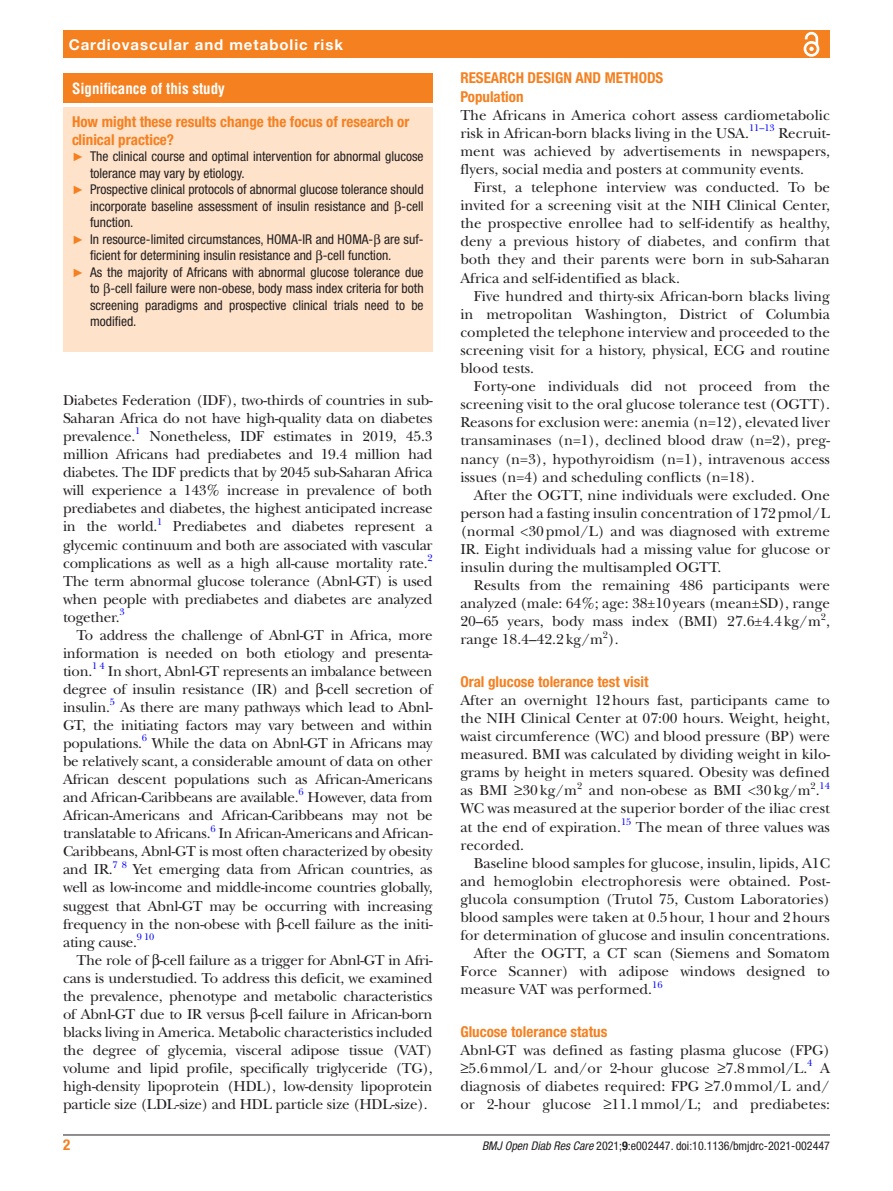
<style>
.page{position:relative;width:893px;height:1191px;background:#fff}
.page>*{position:absolute;margin:0;border:0;box-sizing:border-box;transform-origin:0 0}
.t1{font:15px/18px "New Baskerville";color:#231f20;text-align:justify}
.t2{font:700 condensed 15px/18.1px "Helvetica Neue LT Std";color:#f58020}
.t3{font:700 15px "Helvetica Neue LT Std";letter-spacing:.065em;color:#fff}
.t4{font:700 condensed 15px "Helvetica";color:#fff}
.t5{font:condensed 13.5px "Helvetica Neue LT Std";color:#231f20}
.t6{font:condensed 12px "Helvetica Neue LT Std";color:#231f20}
.t7{font:9.9px "New Baskerville";color:#00f}
.t8{font:9.9px "New Baskerville";color:#231f20}
.s1{font-family:"Arial";font-stretch:normal;font-size:12px;color:#f58020}
.s2{color:#231f20}
.s3{font-style:italic}
.s4{font-weight:700}
</style>
<div class="page">
<hr style="left:63px;top:1134px;width:767px;height:1px;background:#231f20">
<div style="left:63px;top:31px;width:767px;height:27px;background:#f58020"></div>
<svg style="left:803px;top:31px;width:17px;height:26px"></svg>
<div style="left:63px;top:73px;width:370px;height:30px;background:#f58020"></div>
<div style="left:63px;top:107px;width:370px;height:245px;background:#fee2c9"></div>
<p class="t3" style="left:69px;top:35px;width:276px">Cardiovascular and metabolic risk</p>
<p class="t4" style="left:72px;top:79px;width:154px">Significance of this study</p>
<p class="t2" style="left:72px;top:112px;width:339px">How might these results change the focus of research or clinical practice?</p>
<p class="t5" style="left:72px;top:148px;width:353px"><span class="s1">►</span> The clinical course and optimal intervention for abnormal glucose</p>
<p class="t5" style="left:90px;top:165px;width:156px">tolerance may vary by etiology.</p>
<p class="t5" style="left:72px;top:181px;width:353px"><span class="s1">►</span> Prospective clinical protocols of abnormal glucose tolerance should</p>
<p class="t5" style="left:90px;top:198px;width:335px">incorporate baseline assessment of insulin resistance and -cell</p>
<p class="t5" style="left:90px;top:214px;width:45px">function.</p>
<p class="t5" style="left:72px;top:231px;width:353px"><span class="s1">►</span> In resource-limited circumstances, HOMA-IR and HOMA- are suf-</p>
<p class="t5" style="left:90px;top:247px;width:303px">ficient for determining insulin resistance and -cell function.</p>
<p class="t5" style="left:72px;top:264px;width:353px"><span class="s1">►</span> As the majority of Africans with abnormal glucose tolerance due</p>
<p class="t5" style="left:90px;top:280px;width:335px">to -cell failure were non-obese, body mass index criteria for both</p>
<p class="t5" style="left:90px;top:297px;width:335px">screening paradigms and prospective clinical trials need to be</p>
<p class="t5" style="left:90px;top:313px;width:48px">modified.</p>
<p class="t1" style="left:63px;top:391px;width:371px">Diabetes Federation (IDF), two-thirds of countries in sub-Saharan Africa do not have high-quality data on diabetes prevalence.</p>
<p class="t7" style="left:135px;top:425px;width:7px">1</p>
<p class="t1" style="left:63px;top:427px;width:371px;text-indent:87px">Nonetheless, IDF estimates in 2019, 45.3 million Africans had prediabetes and 19.4 million had diabetes. The IDF predicts that by 2045 sub-Saharan Africa will experience a 143% increase in prevalence of both prediabetes and diabetes, the highest anticipated increase in the world.</p>
<p class="t7" style="left:157px;top:516px;width:7px">1</p>
<p class="t1" style="left:63px;top:518px;width:371px;text-indent:110px">Prediabetes and diabetes represent a glycemic continuum and both are associated with vascular complications as well as a high all-cause mortality rate.<sup>2<br></sup>The term abnormal glucose tolerance (Abnl-GT) is used when people with prediabetes and diabetes are analyzed together.</p>
<p class="t7" style="left:119px;top:606px;width:7px">3</p>
<p class="t1" style="left:63px;top:626px;width:371px;text-indent:14px">To address the challenge of Abnl-GT in Africa, more information is needed on both etiology and presenta&shy;tion.</p>
<p class="t7" style="left:92px;top:660px;width:14px">1 4</p>
<p class="t1" style="left:63px;top:662px;width:371px;text-indent:45px">In short, Abnl-GT represents an imbalance between degree of insulin resistance (IR) and -cell secretion of insulin.</p>
<p class="t7" style="left:110px;top:696px;width:7px">5</p>
<p class="t1" style="left:63px;top:698px;width:371px;text-indent:57px">As there are many pathways which lead to Abnl-GT, the initiating factors may vary between and within populations.</p>
<p class="t7" style="left:142px;top:732px;width:7px">6</p>
<p class="t1" style="left:63px;top:734px;width:371px;text-indent:89px">While the data on Abnl-GT in Africans may be relatively scant, a considerable amount of data on other African descent populations such as African-Americans and African-Caribbeans are available.</p>
<p class="t7" style="left:299px;top:786px;width:7px">6</p>
<p class="t1" style="left:63px;top:788px;width:371px;text-indent:245px">However, data from African-Americans and African-Caribbeans may not be translatable to Africans.</p>
<p class="t7" style="left:210px;top:822px;width:7px">6</p>
<p class="t1" style="left:63px;top:824px;width:371px;text-indent:155px">In African-Americans and African-Caribbeans, Abnl-GT is most often characterized by obesity and IR.</p>
<p class="t7" style="left:112px;top:858px;width:16px">7 8</p>
<p class="t1" style="left:63px;top:860px;width:371px;text-indent:71px">Yet emerging data from African countries, as well as low-income and middle-income countries globally, suggest that Abnl-GT may be occurring with increasing frequency in the non-obese with -cell failure as the initi&shy;ating cause.<sup>9</sup> <sup>10</sup></p>
<p class="t1" style="left:63px;top:951px;width:371px;text-indent:14px">The role of -cell failure as a trigger for Abnl-GT in Afri&shy;cans is understudied. To address this deficit, we examined the prevalence, phenotype and metabolic characteristics of Abnl-GT due to IR versus -cell failure in African-born blacks living in America. Metabolic characteristics included the degree of glycemia, visceral adipose tissue (VAT) volume and lipid profile, specifically triglyceride (TG), high-density lipoprotein (HDL), low-density lipoprotein particle size (LDL-size) and HDL particle size (HDL-size).</p>
<p class="t2" style="left:460px;top:69px;width:205px">RESEARCH DESIGN AND METHODS<br>Population</p>
<p class="t1" style="left:460px;top:106px;width:371px">The Africans in America cohort assess cardiometabolic risk in African-born blacks living in the USA.</p>
<p class="t7" style="left:749px;top:122px;width:27px">11–13</p>
<p class="t1" style="left:460px;top:124px;width:371px;text-indent:318px">Recruit&shy;ment was achieved by advertisements in newspapers, flyers, social media and posters at community events.</p>
<p class="t1" style="left:460px;top:178px;width:371px;text-indent:14px">First, a telephone interview was conducted. To be invited for a screening visit at the NIH Clinical Center, the prospective enrollee had to self-identify as healthy, deny a previous history of diabetes, and confirm that both they and their parents were born in sub-Saharan Africa and self-identified as black.</p>
<p class="t1" style="left:460px;top:287px;width:371px;text-indent:14px">Five hundred and thirty-six African-born blacks living in metropolitan Washington, District of Columbia completed the telephone interview and proceeded to the screening visit for a history, physical, ECG and routine blood tests.</p>
<p class="t1" style="left:460px;top:377px;width:371px;text-indent:14px">Forty-one individuals did not proceed from the screening visit to the oral glucose tolerance test (OGTT).<br>Reasons for exclusion were: anemia (n=12), elevated liver transaminases (n=1), declined blood draw (n=2), preg&shy;nancy (n=3), hypothyroidism (n=1), intravenous access issues (n=4) and scheduling conflicts (n=18).</p>
<p class="t1" style="left:460px;top:486px;width:371px;text-indent:14px">After the OGTT, nine individuals were excluded. One person had a fasting insulin concentration of 172pmol/L (normal &lt;30pmol/L) and was diagnosed with extreme IR. Eight individuals had a missing value for glucose or insulin during the multisampled OGTT.</p>
<p class="t1" style="left:460px;top:576px;width:371px;text-indent:14px">Results from the remaining 486 participants were analyzed (male: 64%; age: 38±10years (mean±SD), range 20–65 years, body mass index (BMI) 27.6±4.4kg/m<sup>2</sup>, range 18.4–42.2kg/m ).</p>
<p class="t8" style="left:603px;top:629px;width:7px">2</p>
<p class="t2" style="left:460px;top:672px;width:190px">Oral glucose tolerance test visit</p>
<p class="t1" style="left:460px;top:691px;width:371px">After an overnight 12hours fast, participants came to the NIH Clinical Center at 07:00 hours. Weight, height, waist circumference (WC) and blood pressure (BP) were measured. BMI was calculated by dividing weight in kilo&shy;grams by height in meters squared. Obesity was defined as BMI ≥30kg/m</p>
<p class="t7" style="left:811px;top:779px;width:21px"><span class="s2">2</span> 14</p>
<p class="t1" style="left:460px;top:799px;width:371px">WC was measured at the superior border of the iliac crest at the end of expiration.<sup>15</sup> The mean of three values was recorded.</p>
<p class="t1" style="left:474px;top:854px;width:358px">Baseline blood samples for glucose, insulin, lipids, A1C</p>
<p class="t1" style="left:460px;top:872px;width:371px">and hemoglobin electrophoresis were obtained. Post-</p>
<p class="t1" style="left:460px;top:890px;width:371px">glucola consumption (Trutol 75, Custom Laboratories)</p>
<p class="t1" style="left:460px;top:908px;width:371px">blood samples were taken at 0.5hour, 1hour and 2hours</p>
<p class="t1" style="left:460px;top:926px;width:371px">for determination of glucose and insulin concentrations.</p>
<p class="t1" style="left:474px;top:944px;width:358px">After the OGTT, a CT scan (Siemens and Somatom</p>
<p class="t1" style="left:460px;top:962px;width:371px">Force Scanner) with adipose windows designed to</p>
<p class="t1" style="left:460px;top:980px;width:193px">measure VAT was performed.</p>
<p class="t7" style="left:652px;top:978px;width:12px">16</p>
<p class="t2" style="left:460px;top:1022px;width:149px">Glucose tolerance status</p>
<p class="t1" style="left:460px;top:1041px;width:371px">Abnl-GT was defined as fasting plasma glucose (FPG) ≥5.6mmol/L and/or 2-hour glucose ≥7.8mmol/L.<sup>4</sup></p>
<p class="t8" style="left:577px;top:779px;width:7px">2</p>
<p class="t1" style="left:589px;top:781px;width:232px">and non-obese as BMI &lt;30kg/m .</p>
<p class="t1" style="left:460px;top:1059px;width:371px;text-indent:360px">A diagnosis of diabetes required: FPG ≥7.0mmol/L and/ or 2-hour glucose ≥11.1mmol/L; and prediabetes:</p>
<p class="t2" style="left:63px;top:1135px;width:9px">2</p>
<p class="t6" style="left:482px;top:1138px;width:349px"><span class="s3">BMJ Open Diab Res Care</span> 2021;<span class="s4">9</span>:e002447. doi:10.1136/bmjdrc-2021-002447</p>
</div>
